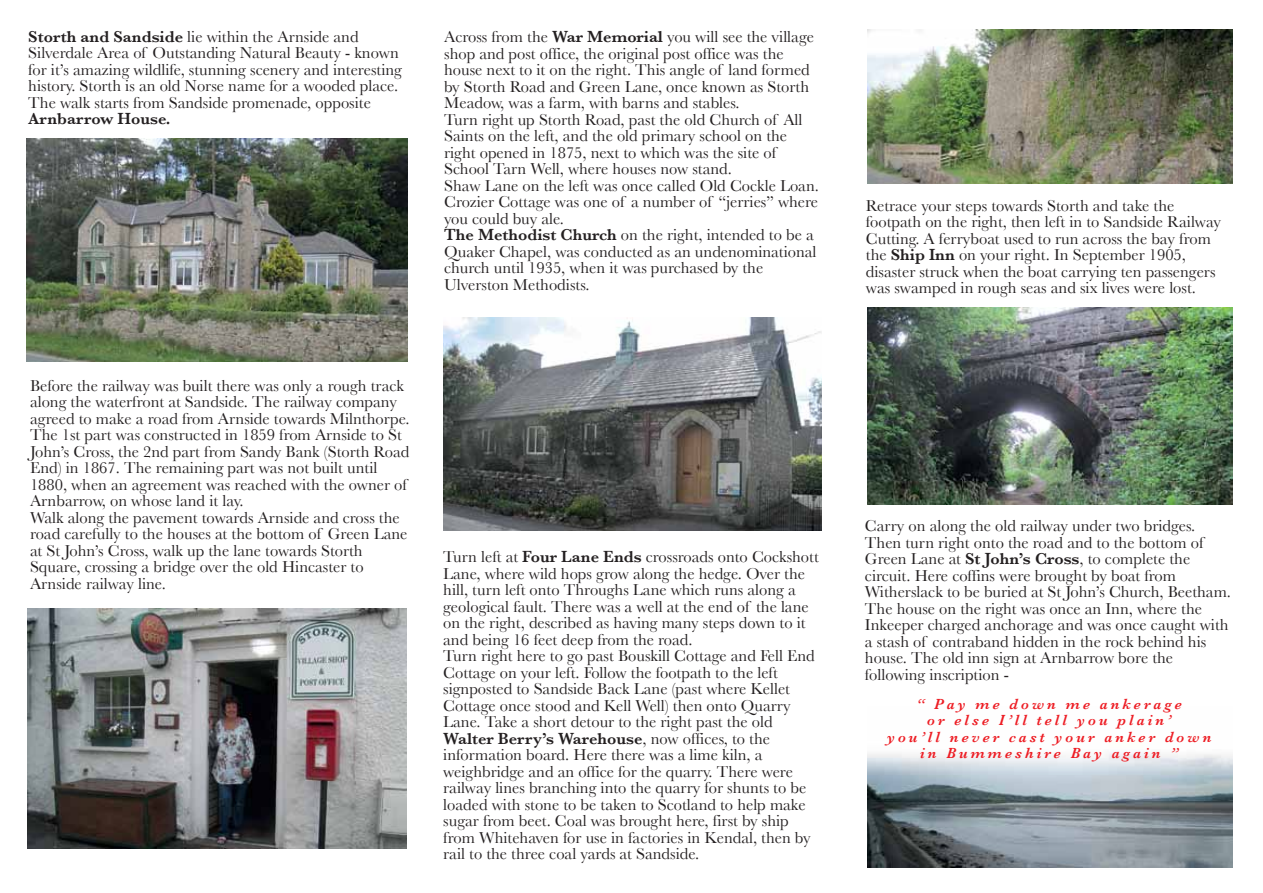
<style>
.page{position:relative;width:1263px;height:893px;background:#fff}
.page>*{position:absolute;margin:0;border:0;box-sizing:border-box;transform-origin:0 0}
.t1{font:16.5px/16.5px "Baskerville";color:#231f20}
.t2{font:600 16.5px "Baskerville";color:#231f20}
.t3{font:italic 600 15px/16.5px "Baskerville";letter-spacing:.2em;color:#ed1d24;text-align:center}
.s1{font-weight:600}
</style>
<div class="page">
<img style="left:27px;top:139px;width:381px;height:222px">
<img style="left:28px;top:609px;width:379px;height:240px">
<img style="left:867px;top:30px;width:366px;height:154px">
<img style="left:867px;top:753px;width:366px;height:115px">
<img style="left:867px;top:307px;width:366px;height:197px">
<img style="left:443px;top:317px;width:379px;height:214px">
<p class="t1" style="left:28px;top:28px;width:375px"><span class="s1">Storth and Sandside</span> lie within the Arnside and Silverdale Area of Outstanding Natural Beauty - known for it’s amazing wildlife, stunning scenery and interesting history. Storth is an old Norse name for a wooded place.<br>The walk starts from Sandside promenade, opposite</p>
<p class="t2" style="left:28px;top:109px;width:144px">Arnbarrow House.</p>
<p class="t1" style="left:444px;top:28px;width:376px">Across from the <span class="s1">War Memorial</span> you will see the village shop and post office, the original post office was the house next to it on the right. This angle of land formed by Storth Road and Green Lane, once known as Storth Meadow, was a farm, with barns and stables.<br>Turn right up Storth Road, past the old Church of All Saints on the left, and the old primary school on the right opened in 1875, next to which was the site of School Tarn Well, where houses now stand.<br>Shaw Lane on the left was once called Old Cockle Loan.<br>Crozier Cottage was one of a number of “jerries” where you could buy ale.<br><span class="s1">The Methodist Church</span> on the right, intended to be a Quaker Chapel, was conducted as an undenominational church until 1935, when it was purchased by the Ulverston Methodists.</p>
<p class="t1" style="left:30px;top:377px;width:381px">Before the railway was built there was only a rough track along the waterfront at Sandside. The railway company agreed to make a road from Arnside towards Milnthorpe.<br>The 1st part was constructed in 1859 from Arnside to St John’s Cross, the 2nd part from Sandy Bank (Storth Road End) in 1867. The remaining part was not built until 1880, when an agreement was reached with the owner of Arnbarrow, on whose land it lay.<br>Walk along the pavement towards Arnside and cross the road carefully to the houses at the bottom of Green Lane at St John’s Cross, walk up the lane towards Storth Square, crossing a bridge over the old Hincaster to Arnside railway line.</p>
<p class="t1" style="left:443px;top:549px;width:377px">Turn left at <span class="s1">Four Lane Ends</span> crossroads onto Cockshott Lane, where wild hops grow along the hedge. Over the hill, turn left onto Throughs Lane which runs along a geological fault. There was a well at the end of the lane on the right, described as having many steps down to it and being 16 feet deep from the road.<br>Turn right here to go past Bouskill Cottage and Fell End Cottage on your left. Follow the footpath to the left signposted to Sandside Back Lane (past where Kellet Cottage once stood and Kell Well) then onto Quarry Lane. Take a short detour to the right past the old <span class="s1">Walter Berry’s Warehouse</span>, now offices, to the information board. Here there was a lime kiln, a weighbridge and an office for the quarry. There were railway lines branching into the quarry for shunts to be loaded with stone to be taken to Scotland to help make sugar from beet. Coal was brought here, first by ship from Whitehaven for use in factories in Kendal, then by rail to the three coal yards at Sandside.</p>
<p class="t1" style="left:866px;top:197px;width:357px">Retrace your steps towards Storth and take the footpath on the right, then left in to Sandside Railway Cutting. A ferryboat used to run across the bay from the <span class="s1">Ship Inn</span> on your right. In September 1905, disaster struck when the boat carrying ten passengers was swamped in rough seas and six lives were lost.</p>
<p class="t1" style="left:865px;top:517px;width:368px">Carry on along the old railway under two bridges.<br>Then turn right onto the road and to the bottom of Green Lane at <span class="s1">St John’s Cross</span>, to complete the circuit. Here coffins were brought by boat from Witherslack to be buried at St John’s Church, Beetham.<br>The house on the right was once an Inn, where the Inkeeper charged anchorage and was once caught with a stash of contraband hidden in the rock behind his house. The old inn sign at Arnbarrow bore the following inscription -</p>
<p class="t3" style="left:887px;top:696px;width:326px">“ Pay me down me ankerage<br>or else I’ll tell you plain’<br>you’ll never cast your anker down in Bummeshire Bay again ”</p>
</div>
